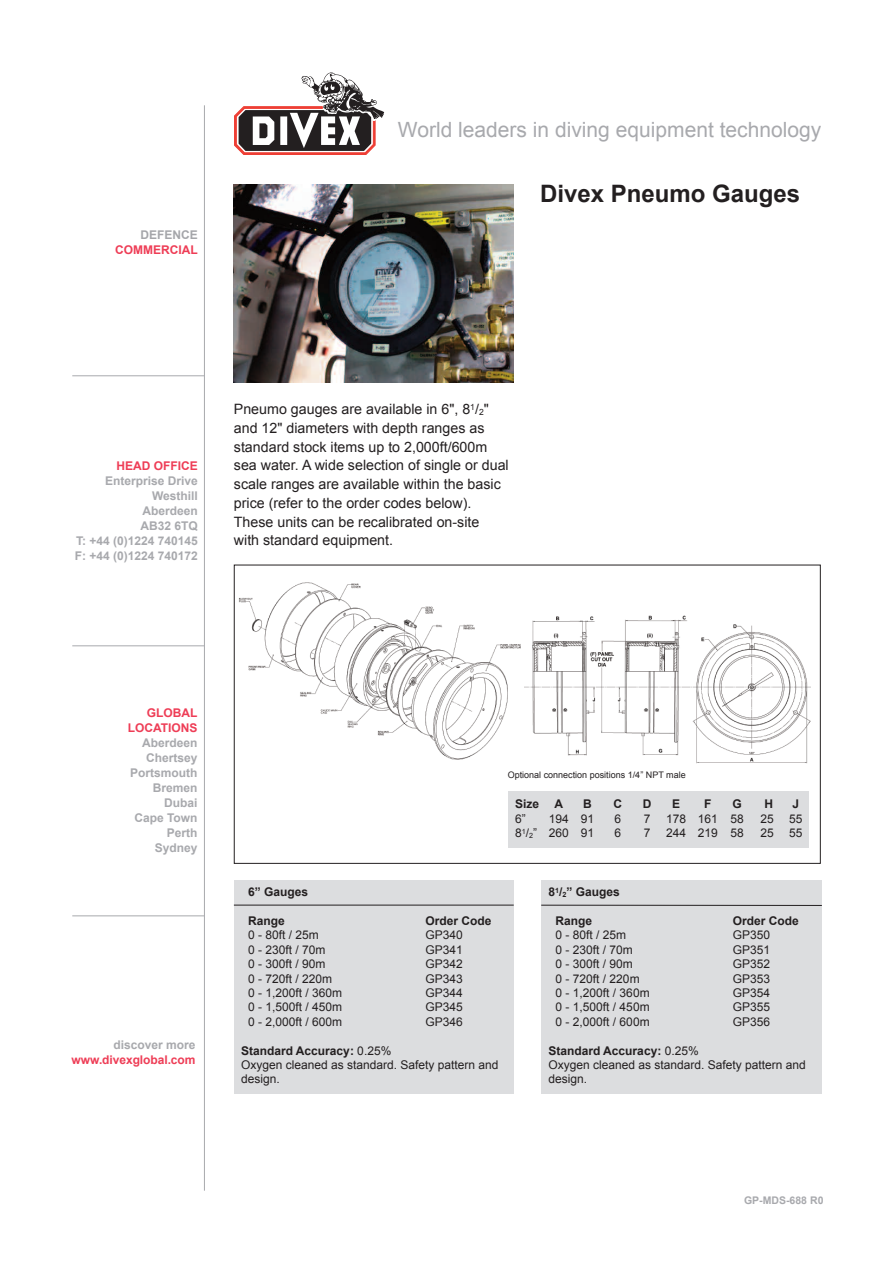
<style>
.page{position:relative;width:893px;height:1263px;background:#fff}
.page>*{position:absolute;margin:0;border:0;box-sizing:border-box;transform-origin:0 0}
.t1{font:700 24px "Arial";color:#231f20}
.t2{font:21px "Arial";color:#a8a9ad}
.t3{font:14.25px/18.8px "Arial";color:#231f20}
.t4{font:12px/14.4px "Arial";color:#231f20}
.t5{font:700 12px/15px "Arial";color:#a8a9ad;text-align:right}
.t6{font:700 12px "Arial";color:#231f20}
.t7{font:700 12px/15px "Arial";color:#ee3d56;text-align:right}
.t8{font:700 12px "Arial";color:#a5a6aa}
.t9{font:700 10.5px "Arial";color:#a8a9ad}
.t10{font:9px "Arial";color:#231f20}
.s1{font-size:8.55px}
.s2{font-size:7.2px}
.s3{font-weight:700}
</style>
<div class="page">
<div style="left:234px;top:565px;width:587px;height:299px;border:1px solid #231f20"></div>
<img style="left:525px;top:615px;width:286px;height:149px">
<img style="left:239px;top:582px;width:282px;height:178px">
<div style="left:234px;top:880px;width:280px;height:213px;background:#dcdddf"></div>
<hr style="left:72px;top:645px;width:132px;height:1px;background:#a8a9ad">
<hr style="left:72px;top:915px;width:132px;height:1px;background:#a8a9ad">
<hr style="left:72px;top:375px;width:132px;height:1px;background:#a8a9ad">
<hr style="left:204px;top:105px;width:1px;height:1086px;background:#a8a9ad">
<svg style="left:234px;top:73px;width:150px;height:82px"></svg>
<hr style="left:234px;top:905px;width:280px;height:1px;background:#231f20">
<div style="left:541px;top:880px;width:281px;height:213px;background:#dcdddf"></div>
<hr style="left:541px;top:905px;width:281px;height:1px;background:#231f20">
<img style="left:234px;top:185px;width:280px;height:197px">
<div style="left:508px;top:791px;width:300px;height:56px;background:#dcdddf"></div>
<p class="t8" style="left:140px;top:228px;width:59px">DEFENCE</p>
<p class="t7" style="left:115px;top:242px;width:84px">COMMERCIAL</p>
<h2 class="t2" style="left:398px;top:118px;width:425px">World leaders in diving equipment technology</h2>
<h1 class="t1" style="left:540px;top:180px;width:262px">Divex Pneumo Gauges</h1>
<p class="t7" style="left:116px;top:458px;width:83px">HEAD OFFICE</p>
<p class="t5" style="left:75px;top:473px;width:125px">Enterprise Drive<br>Westhill<br>Aberdeen<br>AB32 6TQ<br>T: +44 (0)1224 740145<br>F: +44 (0)1224 740172</p>
<p class="t3" style="left:234px;top:400px;width:276px">Pneumo gauges are available in 6", 8<sup>1</sup>/<span class="s1">2</span>" and 12" diameters with depth ranges as standard stock items up to 2,000ft/600m sea water. A wide selection of single or dual scale ranges are available within the basic price (refer to the order codes below).<br>These units can be recalibrated on-site<br>with standard equipment.</p>
<p class="t7" style="left:128px;top:705px;width:71px">GLOBAL<br>LOCATIONS</p>
<p class="t5" style="left:130px;top:735px;width:69px">Aberdeen<br>Chertsey<br>Portsmouth<br>Bremen<br>Dubai<br>Cape Town<br>Perth<br>Sydney</p>
<p class="t5" style="left:113px;top:1038px;width:84px">discover more</p>
<p class="t7" style="left:72px;top:1053px;width:125px">www.divexglobal.com</p>
<p class="t10" style="left:508px;top:769px;width:179px">Optional connection positions 1/4” NPT male</p>
<p class="t6" style="left:515px;top:797px;width:26px">Size</p>
<p class="t6" style="left:554px;top:797px;width:10px">A</p>
<p class="t6" style="left:583px;top:797px;width:10px">B</p>
<p class="t6" style="left:614px;top:797px;width:10px">C</p>
<p class="t6" style="left:643px;top:797px;width:10px">D</p>
<p class="t6" style="left:672px;top:797px;width:10px">E</p>
<p class="t6" style="left:704px;top:797px;width:9px">F</p>
<p class="t6" style="left:733px;top:797px;width:11px">G</p>
<p class="t6" style="left:765px;top:797px;width:10px">H</p>
<p class="t6" style="left:792px;top:797px;width:8px">J</p>
<p class="t4" style="left:515px;top:811px;width:12px">6”</p>
<p class="t4" style="left:549px;top:811px;width:47px">194 91</p>
<p class="t4" style="left:615px;top:811px;width:8px">6</p>
<p class="t4" style="left:644px;top:811px;width:8px">7</p>
<p class="t4" style="left:666px;top:811px;width:79px">178 161 58</p>
<p class="t4" style="left:761px;top:811px;width:15px">25</p>
<p class="t4" style="left:789px;top:811px;width:15px">55</p>
<p class="t4" style="left:515px;top:826px;width:80px">8<sup>1</sup>/<span class="s2">2</span>” 260 91</p>
<p class="t4" style="left:615px;top:826px;width:8px">6</p>
<p class="t4" style="left:644px;top:826px;width:8px">7</p>
<p class="t4" style="left:666px;top:826px;width:79px">244 219 58</p>
<p class="t4" style="left:761px;top:826px;width:15px">25</p>
<p class="t4" style="left:789px;top:826px;width:15px">55</p>
<p class="t6" style="left:248px;top:885px;width:62px">6” Gauges</p>
<p class="t6" style="left:248px;top:914px;width:38px">Range</p>
<p class="t6" style="left:426px;top:914px;width:68px">Order Code</p>
<p class="t4" style="left:248px;top:928px;width:72px">0 - 80ft / 25m</p>
<p class="t4" style="left:426px;top:928px;width:39px">GP340</p>
<p class="t4" style="left:248px;top:942px;width:79px">0 - 230ft / 70m</p>
<p class="t4" style="left:426px;top:942px;width:39px">GP341</p>
<p class="t4" style="left:248px;top:957px;width:79px">0 - 300ft / 90m</p>
<p class="t4" style="left:426px;top:957px;width:39px">GP342</p>
<p class="t4" style="left:248px;top:971px;width:86px">0 - 720ft / 220m</p>
<p class="t4" style="left:426px;top:971px;width:39px">GP343</p>
<p class="t4" style="left:248px;top:985px;width:96px">0 - 1,200ft / 360m</p>
<p class="t4" style="left:426px;top:985px;width:39px">GP344</p>
<p class="t4" style="left:248px;top:1000px;width:96px">0 - 1,500ft / 450m</p>
<p class="t4" style="left:426px;top:1000px;width:39px">GP345</p>
<p class="t4" style="left:248px;top:1014px;width:96px">0 - 2,000ft / 600m</p>
<p class="t4" style="left:426px;top:1014px;width:39px">GP346</p>
<p class="t4" style="left:241px;top:1043px;width:259px"><span class="s3">Standard Accuracy:</span> 0.25%<br>Oxygen cleaned as standard. Safety pattern and design.</p>
<p class="t6" style="left:548px;top:885px;width:73px">8<sup>1</sup>/<span class="s2">2</span>” Gauges</p>
<p class="t6" style="left:556px;top:914px;width:38px">Range</p>
<p class="t6" style="left:733px;top:914px;width:68px">Order Code</p>
<p class="t4" style="left:556px;top:928px;width:72px">0 - 80ft / 25m</p>
<p class="t4" style="left:733px;top:928px;width:39px">GP350</p>
<p class="t4" style="left:556px;top:942px;width:79px">0 - 230ft / 70m</p>
<p class="t4" style="left:733px;top:942px;width:39px">GP351</p>
<p class="t4" style="left:556px;top:957px;width:79px">0 - 300ft / 90m</p>
<p class="t4" style="left:733px;top:957px;width:39px">GP352</p>
<p class="t4" style="left:556px;top:971px;width:86px">0 - 720ft / 220m</p>
<p class="t4" style="left:733px;top:971px;width:39px">GP353</p>
<p class="t4" style="left:556px;top:985px;width:96px">0 - 1,200ft / 360m</p>
<p class="t4" style="left:733px;top:985px;width:39px">GP354</p>
<p class="t4" style="left:556px;top:1000px;width:96px">0 - 1,500ft / 450m</p>
<p class="t4" style="left:733px;top:1000px;width:39px">GP355</p>
<p class="t4" style="left:556px;top:1014px;width:96px">0 - 2,000ft / 600m</p>
<p class="t4" style="left:733px;top:1014px;width:39px">GP356</p>
<p class="t4" style="left:548px;top:1043px;width:259px"><span class="s3">Standard Accuracy:</span> 0.25%<br>Oxygen cleaned as standard. Safety pattern and design.</p>
<p class="t9" style="left:744px;top:1194px;width:81px">GP-MDS-688 R0</p>
</div>
